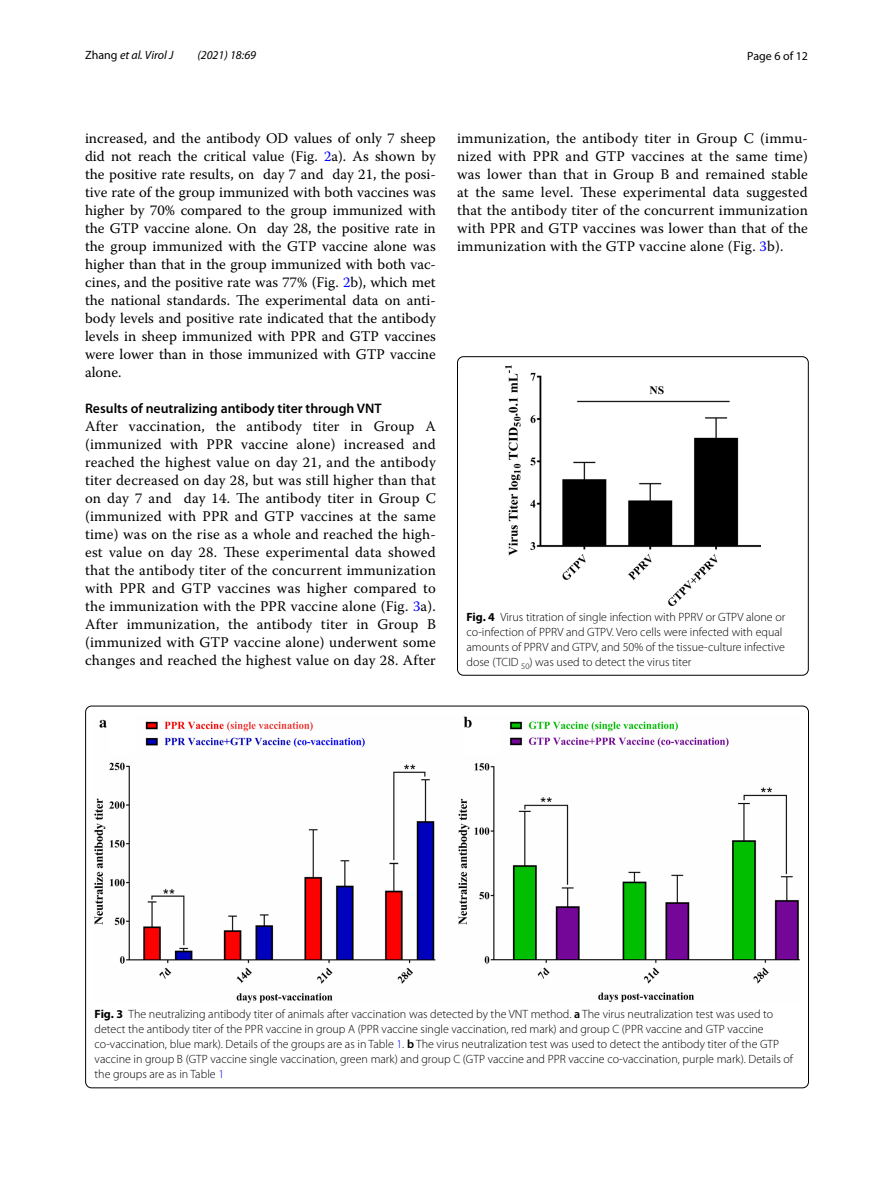
<style>
.page{position:relative;width:893px;height:1187px;background:#fff}
.page>*{position:absolute;margin:0;border:0;box-sizing:border-box;transform-origin:0 0}
.t1{font:14.7px/18px "Warnock Pro";letter-spacing:.015em;color:#000;text-align:justify}
.t2{font:600 13.8px "Myriad Pro";color:#000}
.t3{font:300 12px/15px "Myriad Pro";color:#000}
.t4{font:italic 12px "Myriad Pro";color:#000}
.t5{font:12px "Myriad Pro";color:#000}
.s1{font-style:normal}
.s2{color:#00f}
.s3{font-weight:700}
.s4{font-weight:600}
</style>
<div class="page">
<img style="left:94px;top:716px;width:706px;height:286px">
<img style="left:505px;top:365px;width:255px;height:241px">
<div style="left:457px;top:356px;width:351px;height:319px;border:1px solid #000;border-radius:6px"></div>
<p class="t4" style="left:85px;top:48px;width:90px"><span class="s1">Zhang</span> et al. Virol J</p>
<p class="t4" style="left:197px;top:48px;width:60px">(2021) 18:69</p>
<p class="t5" style="left:747px;top:48px;width:62px">Page 6 of 12</p>
<p class="t1" style="left:85px;top:128px;width:352px">increased, and the antibody OD values of only 7 sheep did not reach the critical value (Fig. <span class="s2">2</span>a). As shown by the positive rate results, on day 7 and day 21, the posi&shy;tive rate of the group immunized with both vaccines was higher by 70% compared to the group immunized with the GTP vaccine alone. On day 28, the positive rate in the group immunized with the GTP vaccine alone was higher than that in the group immunized with both vac&shy;cines, and the positive rate was 77% (Fig. <span class="s2">2</span>b), which met the national standards. The experimental data on anti&shy;body levels and positive rate indicated that the antibody levels in sheep immunized with PPR and GTP vaccines were lower than in those immunized with GTP vaccine alone.</p>
<p class="t2" style="left:85px;top:399px;width:298px">Results of neutralizing antibody titer through VNT</p>
<p class="t1" style="left:85px;top:416px;width:352px">After vaccination, the antibody titer in Group A (immunized with PPR vaccine alone) increased and reached the highest value on day 21, and the antibody titer decreased on day 28, but was still higher than that on day 7 and day 14. The antibody titer in Group C (immunized with PPR and GTP vaccines at the same time) was on the rise as a whole and reached the high&shy;est value on day 28. These experimental data showed that the antibody titer of the concurrent immunization with PPR and GTP vaccines was higher compared to the immunization with the PPR vaccine alone (Fig. <span class="s2">3</span>a).<br>After immunization, the antibody titer in Group B (immunized with GTP vaccine alone) underwent some changes and reached the highest value on day 28. After</p>
<p class="t1" style="left:457px;top:128px;width:352px">immunization, the antibody titer in Group C (immu&shy;nized with PPR and GTP vaccines at the same time) was lower than that in Group B and remained stable at the same level. These experimental data suggested that the antibody titer of the concurrent immunization with PPR and GTP vaccines was lower than that of the immunization with the GTP vaccine alone (Fig. <span class="s2">3</span>b).</p>
<p class="t3" style="left:466px;top:609px;width:320px"><span class="s3">Fig. 4</span> Virus titration of single infection with PPRV or GTPV alone or co-infection of PPRV and GTPV. Vero cells were infected with equal amounts of PPRV and GTPV, and 50% of the tissue-culture infective dose (TCID <sub>50</sub>) was used to detect the virus titer</p>
<p class="t3" style="left:95px;top:1006px;width:700px"><span class="s3">Fig. 3</span> The neutralizing antibody titer of animals after vaccination was detected by the VNT method. <span class="s4">a</span> The virus neutralization test was used to detect the antibody titer of the PPR vaccine in group A (PPR vaccine single vaccination, red mark) and group C (PPR vaccine and GTP vaccine co-vaccination, blue mark). Details of the groups are as in Table <span class="s2">1</span>. <span class="s4">b</span> The virus neutralization test was used to detect the antibody titer of the GTP vaccine in group B (GTP vaccine single vaccination, green mark) and group C (GTP vaccine and PPR vaccine co-vaccination, purple mark). Details of the groups are as in Table <span class="s2">1</span></p>
</div>
